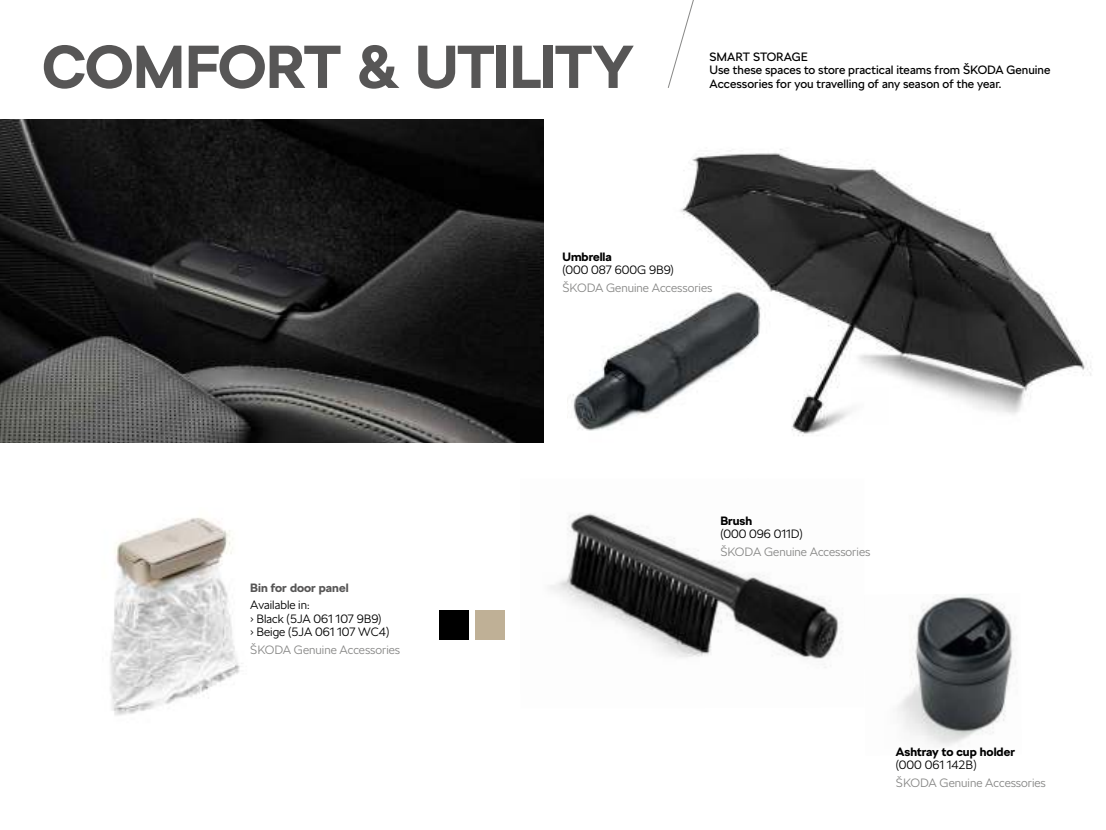
<style>
.page{position:relative;width:1106px;height:830px;background:#fff}
.page>*{position:absolute;margin:0;border:0;box-sizing:border-box;transform-origin:0 0}
.t1{font:700 60px "SKODA Next";letter-spacing:-.015em;color:#575656}
.t2{font:12px/13.5px "SKODA Next";color:#000}
.t3{font:300 12px "SKODA Next";color:#878786}
.t4{font:300 12px/13.5px "SKODA Next";color:#000}
.t5{font:700 12px "SKODA Next";color:#000}
.t6{font:700 12px "SKODA Next";color:#575656}
</style>
<div class="page">
<img style="left:550px;top:513px;width:293px;height:155px">
<img style="left:897px;top:594px;width:119px;height:152px">
<img style="left:567px;top:335px;width:82px;height:96px">
<img style="left:649px;top:149px;width:442px;height:287px">
<img style="left:0;top:119px;width:544px;height:323px">
<svg style="left:667px;top:0;width:27px;height:88px"></svg>
<img style="left:110px;top:517px;width:132px;height:199px">
<div style="left:475px;top:610px;width:29px;height:29px;background:#bfb096"></div>
<div style="left:438px;top:610px;width:30px;height:29px;background:#000"></div>
<h1 class="t1" style="left:43px;top:33px;width:592px">COMFORT &amp; UTILITY</h1>
<p class="t2" style="left:709px;top:50px;width:342px">SMART STORAGE<br>Use these spaces to store practical iteams from ŠKODA Genuine<br>Accessories for you travelling of any season of the year.</p>
<p class="t6" style="left:250px;top:580px;width:100px">Bin for door panel</p>
<p class="t4" style="left:250px;top:598px;width:141px">Available in:<br>› Black (5JA 061 107 9B9)<br>› Beige (5JA 061 107 WC4)</p>
<p class="t3" style="left:250px;top:643px;width:151px">ŠKODA Genuine Accessories</p>
<p class="t5" style="left:562px;top:250px;width:51px">Umbrella</p>
<p class="t4" style="left:562px;top:263px;width:113px">(000 087 600G 9B9)</p>
<p class="t3" style="left:562px;top:281px;width:151px">ŠKODA Genuine Accessories</p>
<p class="t5" style="left:720px;top:513px;width:33px">Brush</p>
<p class="t4" style="left:720px;top:527px;width:84px">(000 096 011D)</p>
<p class="t3" style="left:720px;top:545px;width:151px">ŠKODA Genuine Accessories</p>
<p class="t5" style="left:896px;top:744px;width:120px">Ashtray to cup holder</p>
<p class="t4" style="left:896px;top:757px;width:82px">(000 061 142B)</p>
<p class="t3" style="left:896px;top:775px;width:151px">ŠKODA Genuine Accessories</p>
</div>
